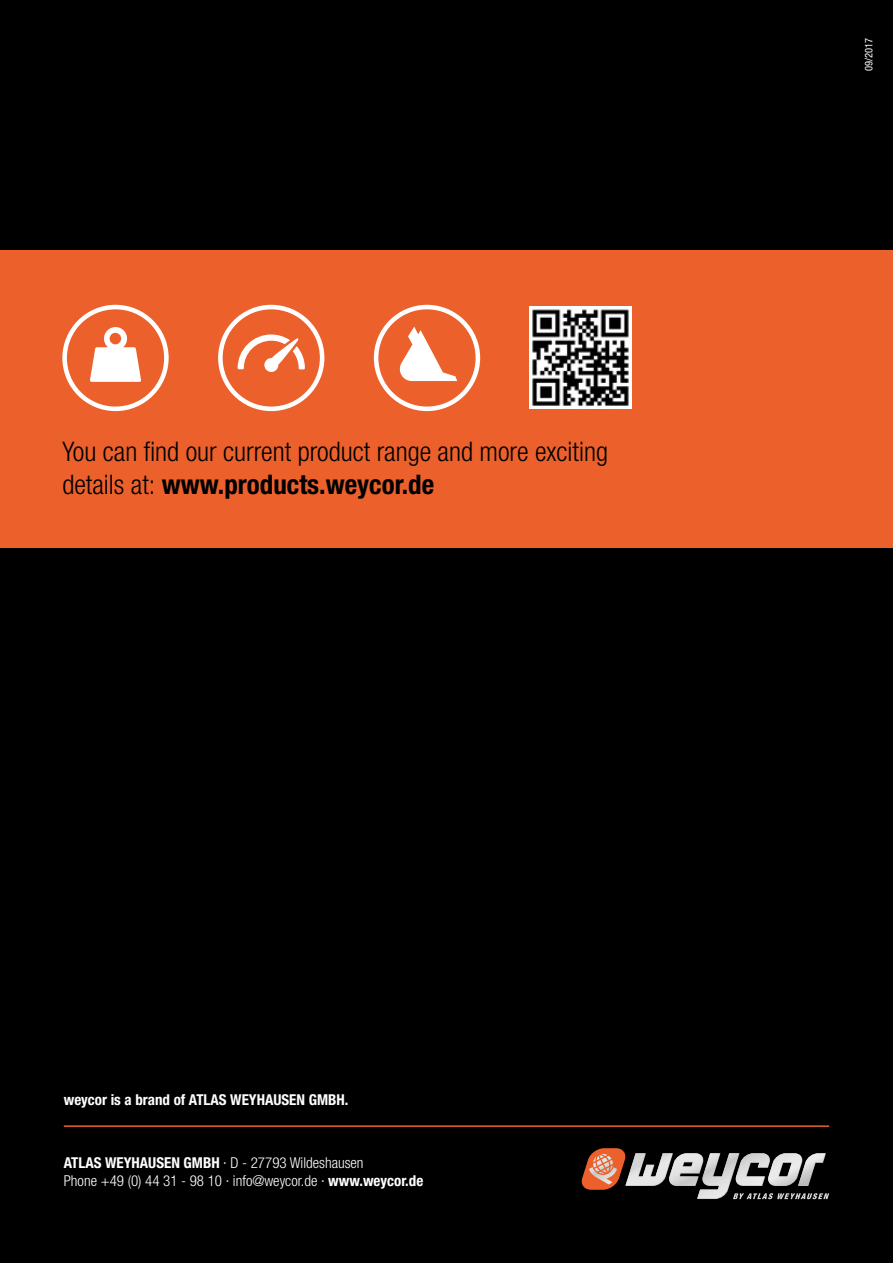
<style>
.page{position:relative;width:893px;height:1263px;background:#000}
.page>*{position:absolute;margin:0;border:0;box-sizing:border-box;transform-origin:0 0}
.t1{font:300 condensed 27px/33px "Helvetica Neue";color:#000}
.t2{font:300 condensed 15px/18px "Helvetica Neue";color:#fff}
.t3{font:700 condensed 15px "Helvetica Neue";color:#fff}
.t4{font:condensed 10.5px "Helvetica Neue";letter-spacing:-.01em;color:#fff}
.s1{font-weight:700}
</style>
<div class="page">
<hr style="left:64px;top:1125px;width:765px;height:2px;background:#eb602b">
<div style="left:0;top:250px;width:893px;height:298px;background:#eb602b"></div>
<svg style="left:62px;top:305px;width:107px;height:106px"></svg>
<svg style="left:218px;top:305px;width:106px;height:106px"></svg>
<svg style="left:374px;top:305px;width:106px;height:106px"></svg>
<img style="left:530px;top:307px;width:102px;height:102px">
<svg style="left:582px;top:1148px;width:247px;height:51px"></svg>
<h1 class="t1" style="left:62px;top:435px;width:547px">You can find our current product range and more exciting details at: <span class="s1">www.products.weycor.de</span></h1>
<p class="t3" style="left:64px;top:1091px;width:286px">weycor is a brand of ATLAS WEYHAUSEN GMBH.</p>
<p class="t2" style="left:64px;top:1153px;width:361px"><span class="s1">ATLAS WEYHAUSEN GMBH</span> · D - 27793 Wildeshausen<br>Phone +49 (0) 44 31 - 98 10 · info@weycor.de · <span class="s1">www.weycor.de</span></p>
<p class="t4" style="left:862px;top:71px;width:34px;rotate:-90deg">09/2017</p>
</div>
